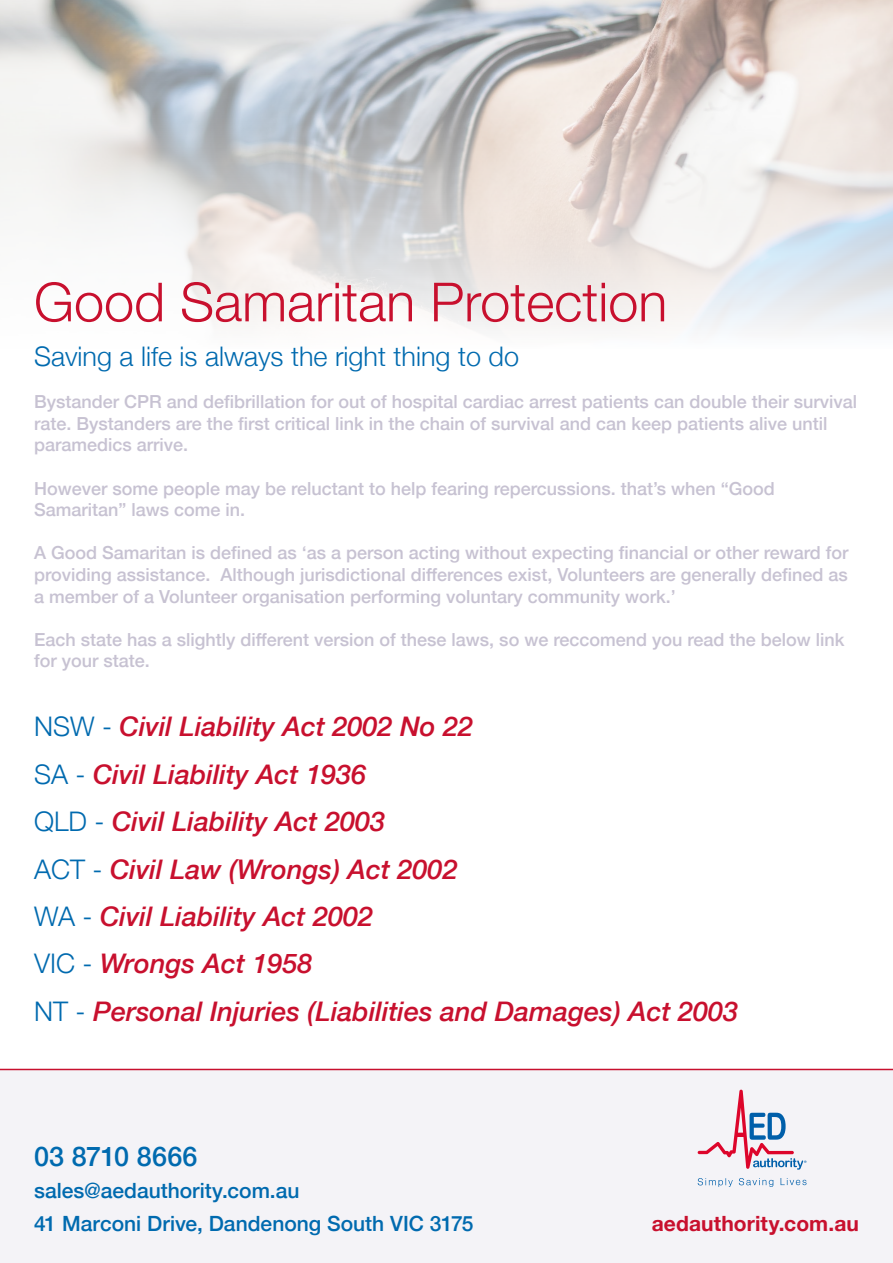
<style>
.page{position:relative;width:893px;height:1263px;background:#fff}
.page>*{position:absolute;margin:0;border:0;box-sizing:border-box;transform-origin:0 0}
.t1{font:300 54px "Helvetica Neue";color:#c8102e}
.t2{font:italic 500 27px/47.4px "Helvetica Neue";color:#c8102e}
.t3{font:300 27px "Helvetica Neue";color:#006aaf}
.t4{font:500 27px "Helvetica Neue";letter-spacing:.005em;color:#006aaf}
.t5{font:500 21px/32.7px "Helvetica Neue";color:#006aaf}
.t6{font:700 21px "Helvetica Neue";letter-spacing:.005em;color:#c8102e}
.t7{font:500 18px/21.6px "Helvetica Neue";color:#c7c2d2}
.s1{font-weight:300;font-style:normal;color:#006aaf}
</style>
<div class="page">
<img style="left:0;top:0;width:893px;height:329px">
<div style="left:0;top:1069px;width:893px;height:194px;background:#f4f3f7"></div>
<svg style="left:698px;top:1090px;width:108px;height:80px"></svg>
<svg style="left:698px;top:1178px;width:35px;height:9px"></svg>
<svg style="left:739px;top:1178px;width:34px;height:9px"></svg>
<svg style="left:780px;top:1178px;width:26px;height:7px"></svg>
<hr style="left:0;top:1069px;width:893px;height:1px;background:#c8102e">
<h1 class="t1" style="left:34px;top:259px;width:635px">Good Samaritan Protection</h1>
<h2 class="t3" style="left:34px;top:334px;width:487px">Saving a life is always the right thing to do</h2>
<p class="t7" style="left:34px;top:389px;width:825px">Bystander CPR and defibrillation for out of hospital cardiac arrest patients can double their survival rate. Bystanders are the first critical link in the chain of survival and can keep patients alive until paramedics arrive.</p>
<p class="t7" style="left:34px;top:476px;width:742px">However some people may be reluctant to help fearing repercussions. that’s when “Good<br>Samaritan” laws come in.</p>
<p class="t7" style="left:34px;top:541px;width:816px;text-align:justify">A Good Samaritan is defined as ‘as a person acting without expecting financial or other reward for providing assistance. Although jurisdictional differences exist, Volunteers are generally defined as a member of a Volunteer organisation performing voluntary community work.’</p>
<p class="t7" style="left:34px;top:627px;width:812px">Each state has a slightly different version of these laws, so we reccomend you read the below link for your state.</p>
<h2 class="t2" style="left:34px;top:701px;width:706px"><span class="s1">NSW -</span> Civil Liability Act 2002 No 22<br><span class="s1">SA -</span> Civil Liability Act 1936<br><span class="s1">QLD -</span> Civil Liability Act 2003<br><span class="s1">ACT -</span> Civil Law (Wrongs) Act 2002<br><span class="s1">WA -</span> Civil Liability Act 2002<br><span class="s1">VIC -</span> Wrongs Act 1958<br><span class="s1">NT -</span> Personal Injuries (Liabilities and Damages) Act 2003</h2>
<h2 class="t4" style="left:34px;top:1134px;width:165px">03 8710 8666</h2>
<p class="t5" style="left:34px;top:1173px;width:441px">sales@aedauthority.com.au<br>41 Marconi Drive, Dandenong South VIC 3175</p>
<p class="t6" style="left:652px;top:1207px;width:209px">aedauthority.com.au</p>
</div>
